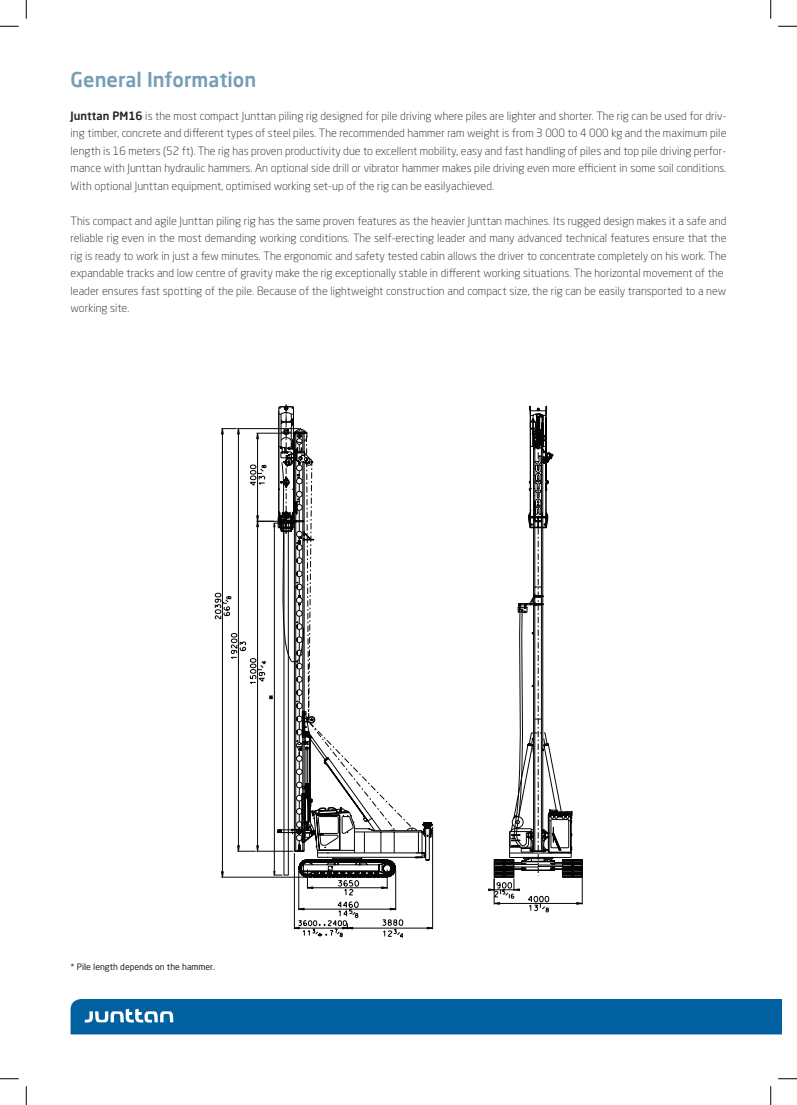
<style>
.page{position:relative;width:797px;height:1105px;background:#fff}
.page>*{position:absolute;margin:0;border:0;box-sizing:border-box;transform-origin:0 0}
.t1{font:500 20px "Neo Sans Std";color:#759eb6}
.t2{font:300 11.25px/17.5px "Neo Sans Std";letter-spacing:.005em;color:#231f20;text-align:justify}
.t3{font:8.75px "Neo Sans Std";color:#231f20}
.s1{font-weight:500}
</style>
<div class="page">
<div style="left:71px;top:999px;width:710px;height:35px;background:#0060a0"></div>
<svg style="left:221px;top:404px;width:361px;height:534px"></svg>
<svg style="left:0;top:25px;width:19px;height:2px"></svg>
<svg style="left:778px;top:25px;width:19px;height:2px"></svg>
<svg style="left:0;top:1078px;width:19px;height:1px"></svg>
<svg style="left:778px;top:1078px;width:19px;height:1px"></svg>
<svg style="left:25px;top:0;width:2px;height:19px"></svg>
<svg style="left:25px;top:1086px;width:2px;height:19px"></svg>
<svg style="left:770px;top:0;width:1px;height:19px"></svg>
<svg style="left:770px;top:1086px;width:1px;height:19px"></svg>
<h1 class="t1" style="left:71px;top:67px;width:187px">General Information</h1>
<p class="t2" style="left:71px;top:107px;width:657px"><span class="s1">Junttan PM16</span> is the most compact Junttan piling rig designed for pile driving where piles are lighter and shorter. The rig can be used for driv&shy;ing timber, concrete and different types of steel piles. The recommended hammer ram weight is from 3 000 to 4 000 kg and the maximum pile length is 16 meters (52 ft). The rig has proven productivity due to excellent mobility, easy and fast handling of piles and top pile driving perfor&shy;mance with Junttan hydraulic hammers. An optional side drill or vibrator hammer makes pile driving even more efficient in some soil conditions.<br>With optional Junttan equipment, optimised working set-up of the rig can be easilyachieved.</p>
<p class="t2" style="left:71px;top:212px;width:657px;text-align:left">This compact and agile Junttan piling rig has the same proven features as the heavier Junttan machines. Its rugged design makes it a safe and reliable rig even in the most demanding working conditions. The self-erecting leader and many advanced technical features ensure that the rig is ready to work in just a few minutes. The ergonomic and safety tested cabin allows the driver to concentrate completely on his work. The expandable tracks and low centre of gravity make the rig exceptionally stable in different working situations. The horizontal movement of the leader ensures fast spotting of the pile. Because of the lightweight construction and compact size, the rig can be easily transported to a new working site.</p>
<p class="t3" style="left:71px;top:962px;width:146px">* Pile length depends on the hammer.</p>
</div>
